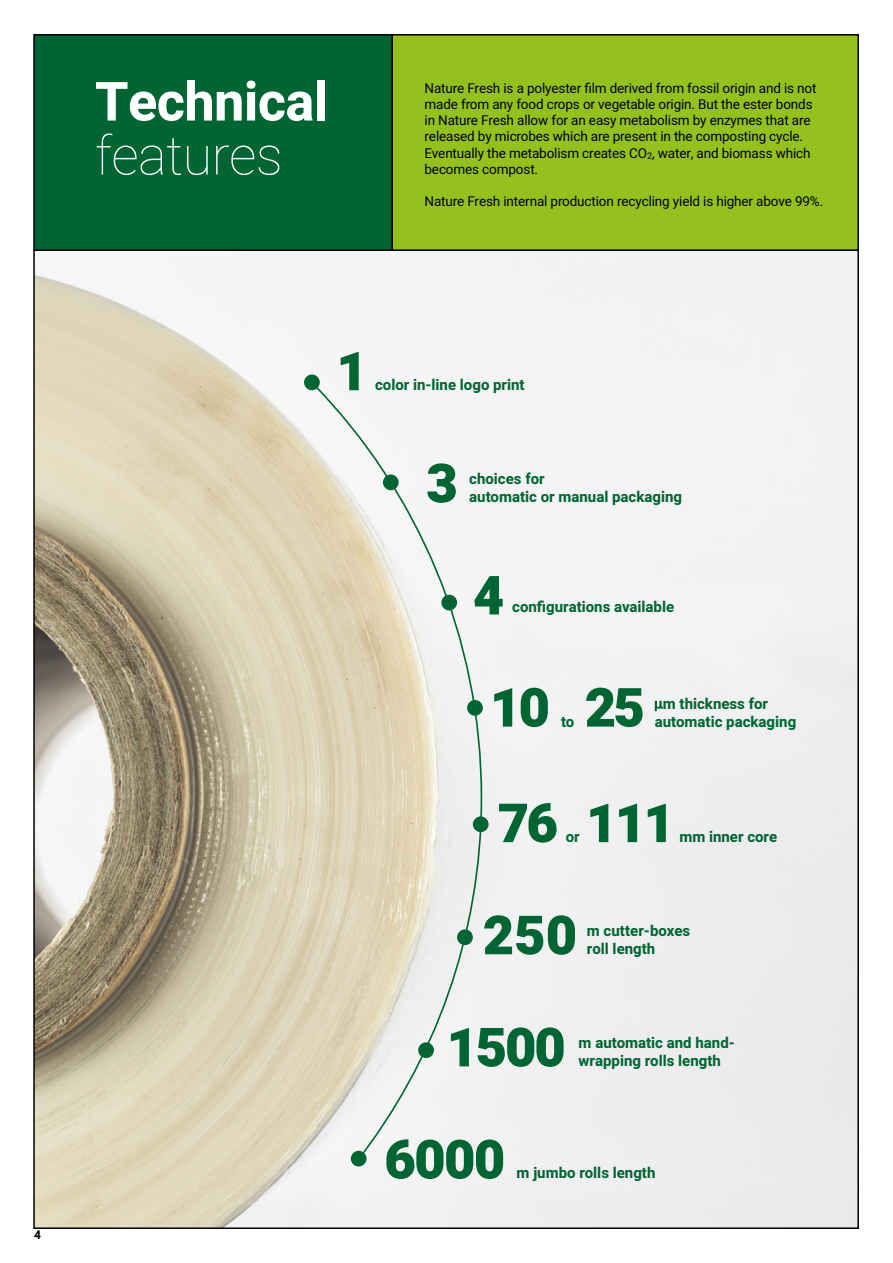
<style>
.page{position:relative;width:893px;height:1263px;background:#fff}
.page>*{position:absolute;margin:0;border:0;box-sizing:border-box;transform-origin:0 0}
.t1{font:900 54px "Heebo";letter-spacing:-.04em;color:#006533}
.t2{font:700 54px "Heebo";letter-spacing:-.01em;color:#fff}
.t3{font:100 54px "Heebo";letter-spacing:-.01em;color:#fff}
.t4{font:700 15px/18px "Heebo";color:#006533}
.t5{font:13.5px/16.2px "Heebo";letter-spacing:-.01em;color:#000}
.t6{font:700 12px "Heebo";color:#000}
</style>
<div class="page">
<img style="left:36px;top:252px;width:820px;height:974px">
<svg style="left:311px;top:382px;width:172px;height:783px"></svg>
<div style="left:391px;top:34px;width:468px;height:218px;background:#95c11f"></div>
<div style="left:33px;top:34px;width:360px;height:217px;background:#006533;border:2px solid #000"></div>
<div style="left:304px;top:374px;width:16px;height:16px;background:#006533;border-radius:50%"></div>
<div style="left:441px;top:595px;width:16px;height:15px;background:#006533;border-radius:50%"></div>
<div style="left:383px;top:474px;width:16px;height:16px;background:#006533;border-radius:50%"></div>
<div style="left:351px;top:1151px;width:16px;height:15px;background:#006533;border-radius:50%"></div>
<div style="left:457px;top:929px;width:16px;height:16px;background:#006533;border-radius:50%"></div>
<div style="left:418px;top:1042px;width:16px;height:16px;background:#006533;border-radius:50%"></div>
<div style="left:473px;top:816px;width:16px;height:16px;background:#006533;border-radius:50%"></div>
<div style="left:467px;top:700px;width:16px;height:16px;background:#006533;border-radius:50%"></div>
<svg style="left:655px;top:701px;width:8px;height:10px"></svg>
<h1 class="t2" style="left:95px;top:64px;width:235px">Technical</h1>
<h1 class="t3" style="left:95px;top:118px;width:189px">features</h1>
<p class="t5" style="left:424px;top:80px;width:393px">Nature Fresh is a polyester film derived from fossil origin and is not made from any food crops or vegetable origin. But the ester bonds in Nature Fresh allow for an easy metabolism by enzymes that are released by microbes which are present in the composting cycle.<br>Eventually the metabolism creates CO<sub>2</sub>, water, and biomass which becomes compost.</p>
<p class="t5" style="left:424px;top:193px;width:400px">Nature Fresh internal production recycling yield is higher above 99%.</p>
<p class="t6" style="left:34px;top:1227px;width:8px">4</p>
<h1 class="t1" style="left:336px;top:334px;width:33px">1</h1>
<p class="t4" style="left:375px;top:376px;width:151px">color in-line logo print</p>
<h1 class="t1" style="left:426px;top:446px;width:33px">3</h1>
<p class="t4" style="left:469px;top:470px;width:214px">choices for<br>automatic or manual packaging</p>
<h1 class="t1" style="left:473px;top:558px;width:33px">4</h1>
<p class="t4" style="left:512px;top:598px;width:163px">configurations available</p>
<h1 class="t1" style="left:490px;top:670px;width:157px">10 25</h1>
<p class="t4" style="left:663px;top:695px;width:107px">m thickness for</p>
<p class="t4" style="left:561px;top:713px;width:15px">to</p>
<p class="t4" style="left:655px;top:713px;width:143px">automatic packaging</p>
<h1 class="t1" style="left:498px;top:785px;width:62px">76</h1>
<p class="t4" style="left:566px;top:828px;width:15px">or</p>
<h1 class="t1" style="left:586px;top:785px;width:90px">111</h1>
<p class="t4" style="left:679px;top:828px;width:99px">mm inner core</p>
<h1 class="t1" style="left:483px;top:898px;width:96px">250</h1>
<p class="t4" style="left:587px;top:922px;width:105px">m cutter-boxes roll length</p>
<h1 class="t1" style="left:446px;top:1010px;width:121px">1500</h1>
<p class="t4" style="left:579px;top:1034px;width:158px">m automatic and hand&shy;wrapping rolls length</p>
<h1 class="t1" style="left:384px;top:1122px;width:122px">6000</h1>
<p class="t4" style="left:517px;top:1164px;width:140px">m jumbo rolls length</p>
</div>
